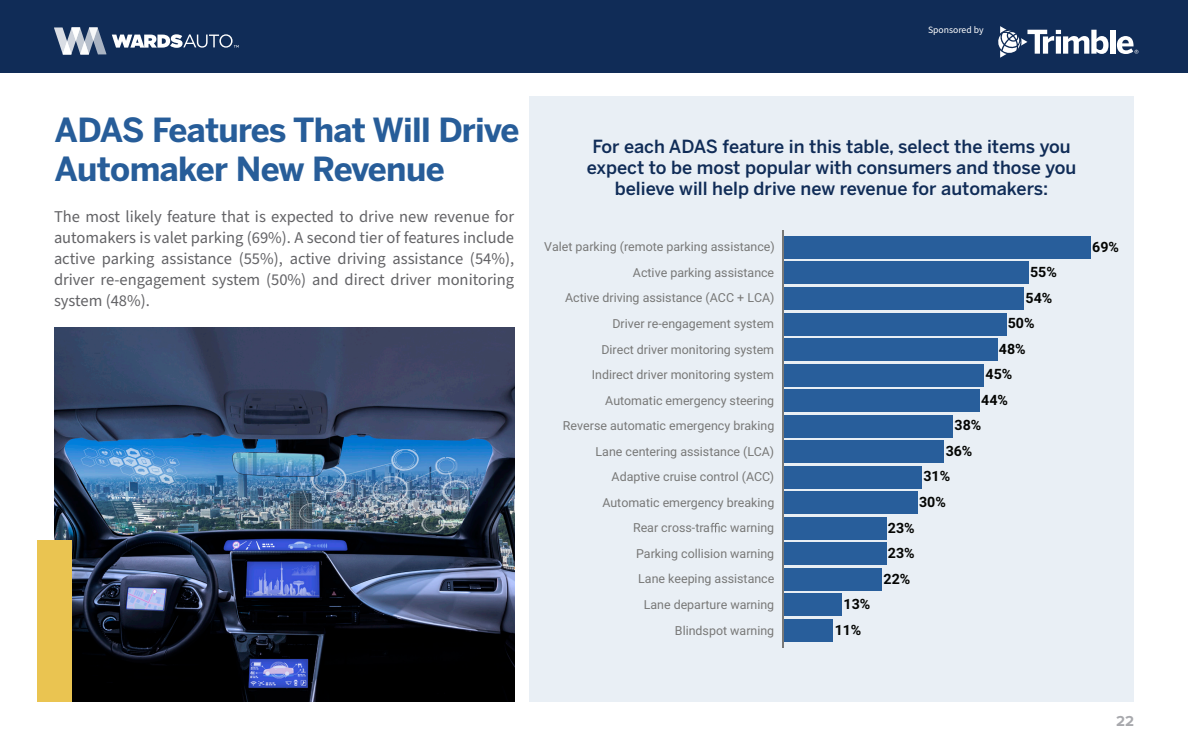
<style>
.page{position:relative;width:1188px;height:756px;background:#fff}
.page>*{position:absolute;margin:0;border:0;box-sizing:border-box;transform-origin:0 0}
.t1{font:700 33px/39px "Benton Sans";letter-spacing:-.02em;color:#275d99}
.t2{font:500 18px/21px "Benton Sans";color:#102c57;text-align:center}
.t3{font:16.5px/21px "Source Sans Pro";color:#636366;text-align:justify}
.t4{font:700 15px "Proxima Nova";color:#a8a9ad}
.t5{font:700 14.25px/25.5px "Roboto";color:#040503;text-align:center}
.t6{font:12.45px/25.5px "Roboto";color:#787877;text-align:right}
.t7{font:9.6px "Source Sans Pro";color:#fff}
</style>
<div class="page">
<div style="left:0;top:0;width:1188px;height:72px;background:#102c57"></div>
<div style="left:1110px;top:30px;width:5px;height:24px;background:#fff"></div>
<svg style="left:1117px;top:36px;width:21px;height:18px"></svg>
<svg style="left:998px;top:26px;width:111px;height:32px"></svg>
<svg style="left:54px;top:27px;width:52px;height:27px"></svg>
<svg style="left:112px;top:34px;width:127px;height:14px"></svg>
<div style="left:529px;top:96px;width:605px;height:606px;background:#e9eff5"></div>
<img style="left:54px;top:327px;width:460px;height:375px">
<div style="left:37px;top:540px;width:35px;height:162px;background:#eac451"></div>
<svg style="left:710px;top:523px;width:10px;height:9px"></svg>
<hr style="left:782px;top:230px;width:2px;height:418px;background:#787877">
<div style="left:784px;top:236px;width:306px;height:23px;background:#285e9b"></div>
<div style="left:784px;top:261px;width:244px;height:23px;background:#285e9b"></div>
<div style="left:784px;top:287px;width:240px;height:23px;background:#285e9b"></div>
<div style="left:784px;top:313px;width:222px;height:23px;background:#285e9b"></div>
<div style="left:784px;top:338px;width:213px;height:23px;background:#285e9b"></div>
<div style="left:784px;top:364px;width:200px;height:23px;background:#285e9b"></div>
<div style="left:784px;top:389px;width:195px;height:23px;background:#285e9b"></div>
<div style="left:784px;top:415px;width:169px;height:23px;background:#285e9b"></div>
<div style="left:784px;top:440px;width:160px;height:23px;background:#285e9b"></div>
<div style="left:784px;top:466px;width:138px;height:23px;background:#285e9b"></div>
<div style="left:784px;top:491px;width:133px;height:23px;background:#285e9b"></div>
<div style="left:784px;top:517px;width:102px;height:23px;background:#285e9b"></div>
<div style="left:784px;top:542px;width:102px;height:23px;background:#285e9b"></div>
<div style="left:784px;top:568px;width:98px;height:23px;background:#285e9b"></div>
<div style="left:784px;top:593px;width:58px;height:23px;background:#285e9b"></div>
<div style="left:784px;top:619px;width:49px;height:23px;background:#285e9b"></div>
<p class="t7" style="left:928px;top:23px;width:57px">Sponsored by</p>
<p class="t1" style="left:55px;top:110px;width:467px">ADAS Features That Will Drive<br>Automaker New Revenue</p>
<p class="t3" style="left:54px;top:207px;width:462px">The most likely feature that is expected to drive new revenue for automakers is valet parking (69%). A second tier of features include active parking assistance (55%), active driving assistance (54%), driver re-engagement system (50%) and direct driver monitoring system (48%).</p>
<p class="t2" style="left:587px;top:136px;width:491px">For each ADAS feature in this table, select the items you expect to be most popular with consumers and those you believe will help drive new revenue for automakers:</p>
<p class="t6" style="left:544px;top:236px;width:232px">Valet parking (remote parking assistance)<br>Active parking assistance<br>Active driving assistance (ACC + LCA)<br>Driver re-engagement system<br>Direct driver monitoring system<br>Indirect driver monitoring system<br>Automatic emergency steering<br>Reverse automatic emergency braking<br>Lane centering assistance (LCA)<br>Adaptive cruise control (ACC)<br>Automatic emergency breaking<br>Rear cross-tra c warning<br>Parking collision warning<br>Lane keeping assistance<br>Lane departure warning<br>Blindspot warning</p>
<p class="t5" style="left:1092px;top:235px;width:28px">69%</p>
<p class="t5" style="left:1030px;top:261px;width:28px">55%</p>
<p class="t5" style="left:1026px;top:286px;width:28px">54%</p>
<p class="t5" style="left:1008px;top:312px;width:28px">50%</p>
<p class="t5" style="left:999px;top:337px;width:28px">48%</p>
<p class="t5" style="left:986px;top:363px;width:28px">45%</p>
<p class="t5" style="left:981px;top:389px;width:28px">44%</p>
<p class="t5" style="left:955px;top:414px;width:28px">38%</p>
<p class="t5" style="left:946px;top:440px;width:28px">36%</p>
<p class="t5" style="left:923px;top:465px;width:28px">31%</p>
<p class="t5" style="left:919px;top:491px;width:28px">30%</p>
<p class="t5" style="left:884px;top:516px;width:33px">23%<br>23%<br>22%</p>
<p class="t5" style="left:835px;top:593px;width:37px;text-align:left;text-indent:9px">13%<br>11%</p>
<p class="t4" style="left:1116px;top:709px;width:19px">22</p>
</div>
